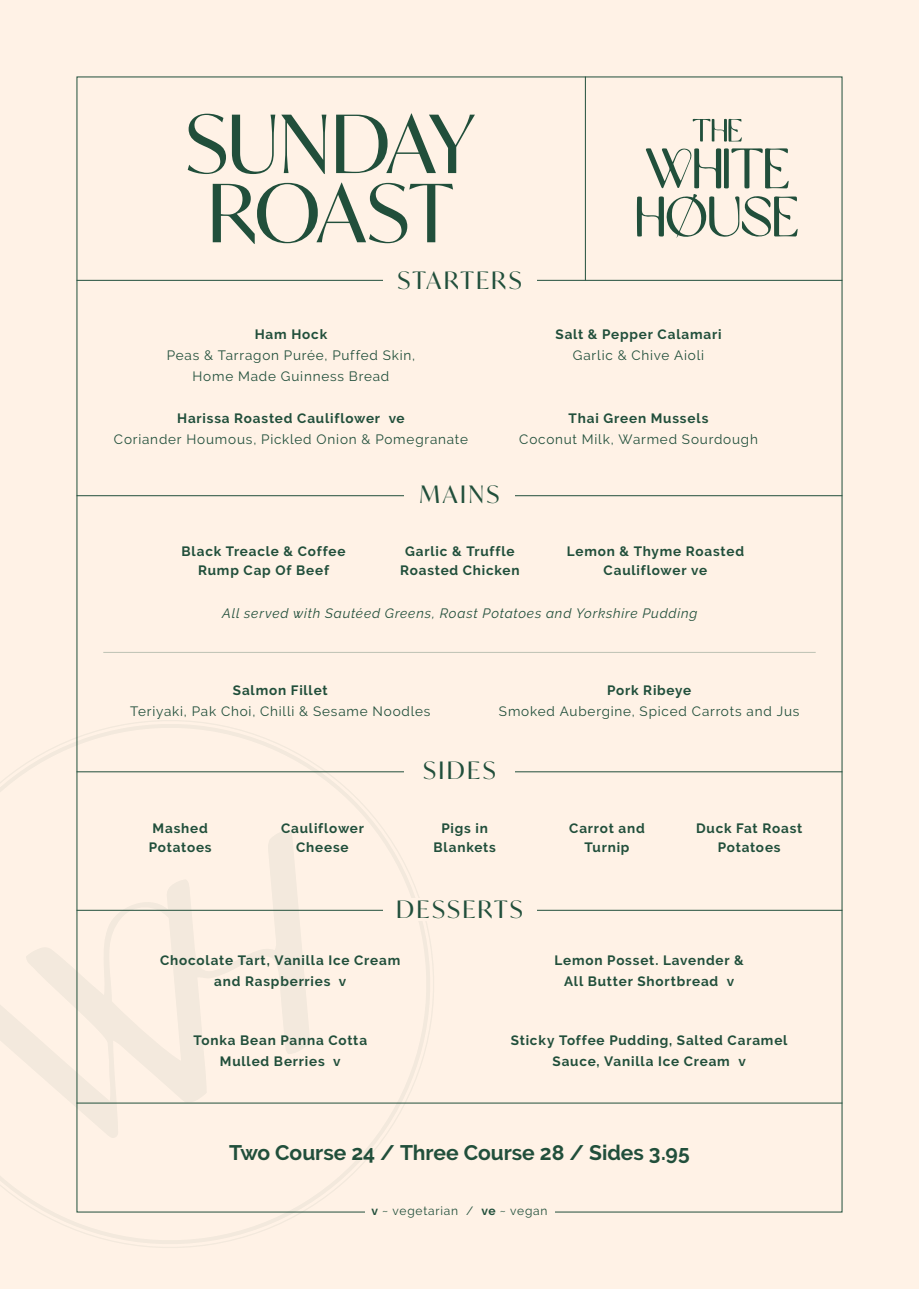
<style>
.page{position:relative;width:919px;height:1289px;background:#fff}
.page>*{position:absolute;margin:0;border:0;box-sizing:border-box;transform-origin:0 0}
.t1{font:80.25px/69.2px "Ivy Mode";letter-spacing:-.025em;color:#214f3b}
.t2{font:24px "Ivy Mode";letter-spacing:.095em;color:#214f3b}
.t3{font:700 21px "Raleway";color:#214f3b}
.t4{font:700 13.5px/19.5px "Raleway";letter-spacing:.06em;color:#214f3b;text-align:center}
.t5{font:13.5px/21px "Raleway";letter-spacing:.06em;color:#214f3b;text-align:center}
.t6{font:italic 13.5px "Raleway";letter-spacing:.06em;color:#214f3b}
.t7{font:12px "Raleway";letter-spacing:.065em;color:#214f3b}
.s1{font-weight:700}
</style>
<div class="page">
<div style="left:0;top:0;width:918px;height:1288px;background:#fff2e6"></div>
<svg style="left:0;top:707px;width:447px;height:541px"></svg>
<svg style="left:0;top:829px;width:310px;height:309px"></svg>
<svg style="left:692px;top:119px;width:49px;height:23px"></svg>
<svg style="left:637px;top:148px;width:160px;height:90px"></svg>
<hr style="left:77px;top:280px;width:331px;height:1px;background:#214f3b">
<hr style="left:585px;top:77px;width:1px;height:203px;background:#214f3b">
<hr style="left:510px;top:280px;width:332px;height:1px;background:#214f3b">
<hr style="left:77px;top:495px;width:765px;height:1px;background:#214f3b">
<hr style="left:77px;top:771px;width:765px;height:1px;background:#214f3b">
<hr style="left:77px;top:909px;width:765px;height:1px;background:#214f3b">
<hr style="left:77px;top:1102px;width:765px;height:1px;background:#214f3b">
<div style="left:364px;top:1203px;width:190px;height:20px;background:#fff2e6"></div>
<hr style="left:103px;top:652px;width:712px;height:1px;background:#214f3b">
<div style="left:382px;top:269px;width:154px;height:23px;background:#fff2e6"></div>
<div style="left:404px;top:484px;width:110px;height:23px;background:#fff2e6"></div>
<div style="left:404px;top:760px;width:110px;height:22px;background:#fff2e6"></div>
<div style="left:382px;top:898px;width:154px;height:23px;background:#fff2e6"></div>
<p class="t1" style="left:185px;top:108px;width:292px">SUNDAY<br>ROAST</p>
<p class="t2" style="left:397px;top:264px;width:126px">STARTERS</p>
<p class="t4" style="left:255px;top:325px;width:74px">Ham Hock</p>
<p class="t5" style="left:167px;top:345px;width:250px">Peas &amp; Tarragon Purée, Puffed Skin,<br>Home Made Guinness Bread</p>
<p class="t4" style="left:555px;top:325px;width:167px">Salt &amp; Pepper Calamari</p>
<p class="t5" style="left:573px;top:345px;width:133px">Garlic &amp; Chive Aioli</p>
<p class="t4" style="left:177px;top:409px;width:229px">Harissa Roasted Cauliflower ve</p>
<p class="t5" style="left:114px;top:429px;width:355px">Coriander Houmous, Pickled Onion &amp; Pomegranate</p>
<p class="t2" style="left:419px;top:478px;width:81px">MAINS</p>
<p class="t4" style="left:568px;top:409px;width:141px">Thai Green Mussels</p>
<p class="t5" style="left:519px;top:429px;width:240px">Coconut Milk, Warmed Sourdough</p>
<p class="t4" style="left:181px;top:541px;width:165px">Black Treacle &amp; Coffee<br>Rump Cap Of Beef</p>
<p class="t4" style="left:400px;top:541px;width:121px">Garlic &amp; Truffle<br>Roasted Chicken</p>
<p class="t6" style="left:222px;top:605px;width:477px">All served with Sautéed Greens, Roast Potatoes and Yorkshire Pudding</p>
<p class="t4" style="left:566px;top:541px;width:179px">Lemon &amp; Thyme Roasted<br>Cauliflower ve</p>
<p class="t4" style="left:233px;top:681px;width:96px">Salmon Fillet</p>
<p class="t5" style="left:130px;top:701px;width:301px">Teriyaki, Pak Choi, Chilli &amp; Sesame Noodles</p>
<p class="t4" style="left:607px;top:681px;width:86px">Pork Ribeye</p>
<p class="t5" style="left:499px;top:701px;width:302px">Smoked Aubergine, Spiced Carrots and Jus</p>
<p class="t2" style="left:423px;top:754px;width:74px">SIDES</p>
<p class="t4" style="left:281px;top:818px;width:84px">Cauliflower<br>Cheese</p>
<p class="t4" style="left:569px;top:818px;width:77px">Carrot and<br>Turnip</p>
<p class="t4" style="left:696px;top:818px;width:108px">Duck Fat Roast<br>Potatoes</p>
<p class="t4" style="left:149px;top:818px;width:64px;text-align:left">Mashed<br>Potatoes</p>
<p class="t4" style="left:433px;top:818px;width:64px">Pigs in<br>Blankets</p>
<p class="t2" style="left:396px;top:893px;width:128px">DESSERTS</p>
<p class="t4" style="left:160px;top:950px;width:241px">Chocolate Tart, Vanilla Ice Cream</p>
<p class="t4" style="left:214px;top:971px;width:134px">and Raspberries v</p>
<p class="t4" style="left:554px;top:950px;width:191px;line-height:21px">Lemon Posset. Lavender &amp;<br>All Butter Shortbread v</p>
<p class="t4" style="left:193px;top:1029px;width:175px;line-height:21px">Tonka Bean Panna Cotta<br>Mulled Berries v</p>
<p class="t4" style="left:511px;top:1029px;width:278px;line-height:21px">Sticky Toffee Pudding, Salted Caramel<br>Sauce, Vanilla Ice Cream v</p>
<p class="t3" style="left:229px;top:1140px;width:462px">Two Course 24 / Three Course 28 / Sides 3.95</p>
<p class="t7" style="left:371px;top:1203px;width:178px"><span class="s1">v</span> ~ vegetarian / <span class="s1">ve</span> ~ vegan</p>
</div>
